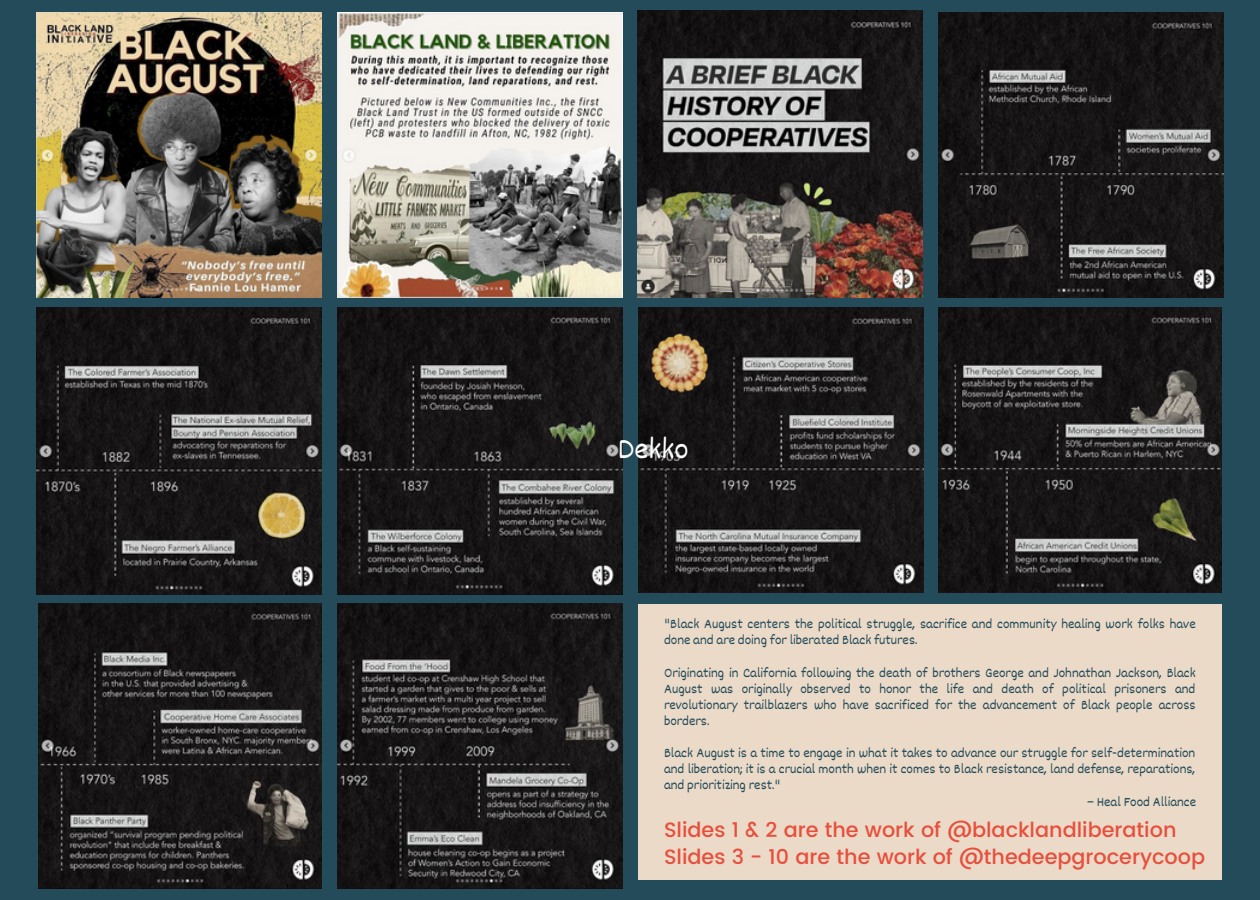
<style>
.page{position:relative;width:1260px;height:900px;background:#244b5a}
.page>*{position:absolute;margin:0;border:0;box-sizing:border-box;transform-origin:0 0}
.t1{font:30px "Dekko";color:#fff}
.t2{font:500 20.75px/27.8px "Poppins";color:#e74f3d}
.t3{font:13.75px/16px "Dekko";color:#244b5a;text-align:justify}
.s1{font-family:"Noto Sans Gurmukhi"}
</style>
<div class="page">
<img style="left:36px;top:12px;width:285px;height:285px">
<img style="left:638px;top:11px;width:285px;height:287px">
<img style="left:338px;top:12px;width:285px;height:285px">
<img style="left:938px;top:12px;width:285px;height:285px">
<img style="left:36px;top:307px;width:285px;height:287px">
<img style="left:338px;top:307px;width:285px;height:287px">
<img style="left:638px;top:307px;width:285px;height:285px">
<img style="left:938px;top:307px;width:284px;height:285px">
<img style="left:38px;top:604px;width:284px;height:285px">
<img style="left:338px;top:604px;width:285px;height:285px">
<div style="left:638px;top:604px;width:584px;height:275px;background:#ebdac7"></div>
<h1 class="t1" style="left:618px;top:430px;width:72px">Dekko</h1>
<p class="t3" style="left:664px;top:616px;width:533px">"Black August centers the political struggle, sacrifice and community healing work folks have done and are doing for liberated Black futures.</p>
<p class="t3" style="left:664px;top:664px;width:533px">Originating in California following the death of brothers George and Johnathan Jackson, Black August was originally observed to honor the life and death of political prisoners and revolutionary trailblazers who have sacrificed for the advancement of Black people across borders.</p>
<p class="t3" style="left:664px;top:744px;width:533px">Black August is a time to engage in what it takes to advance our struggle for self-determination and liberation; it is a crucial month when it comes to Black resistance, land defense, reparations, and prioritizing rest."</p>
<p class="t3" style="left:1087px;top:793px;width:111px"><span class="s1">–</span> Heal Food Alliance</p>
<h2 class="t2" style="left:664px;top:816px;width:543px">Slides 1 &amp; 2 are the work of @blacklandliberation<br>Slides 3 - 10 are the work of @thedeepgrocerycoop</h2>
</div>
